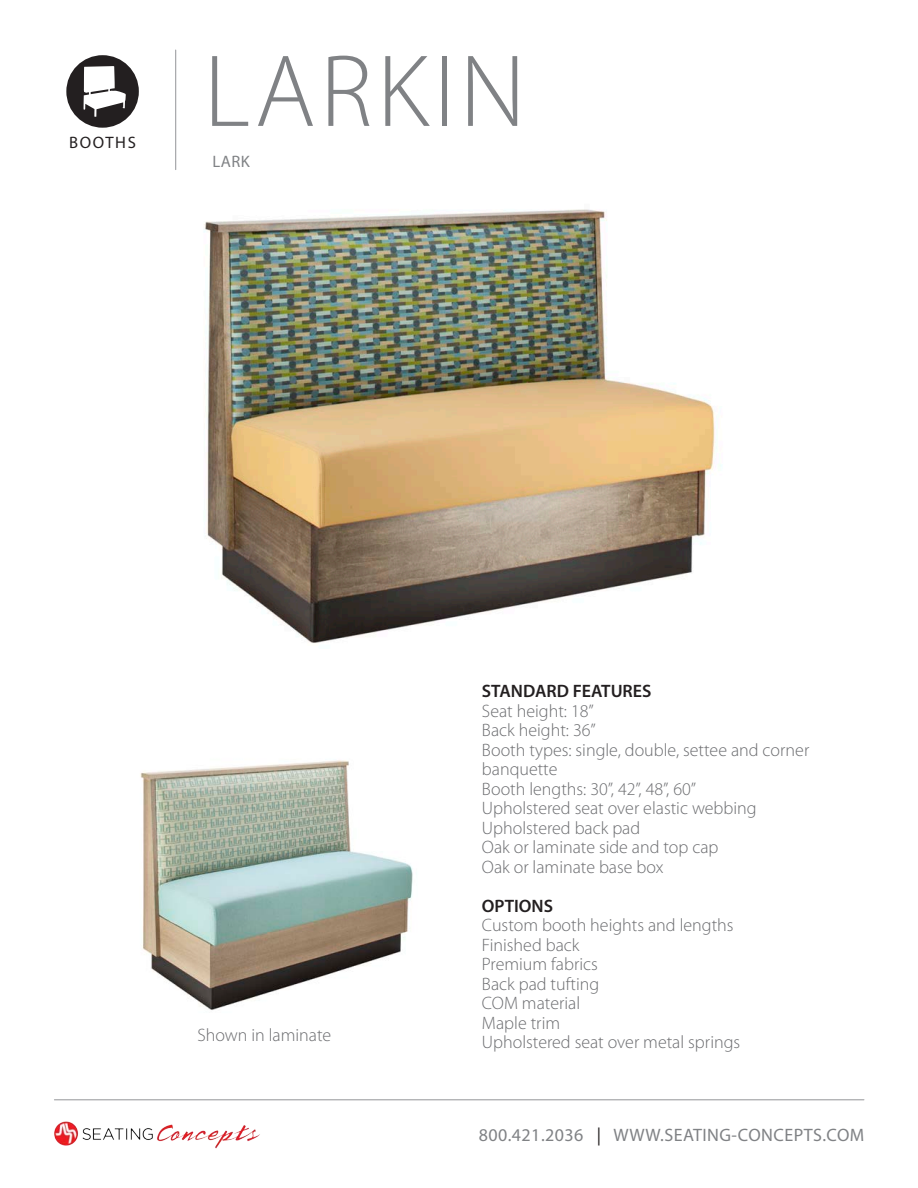
<style>
.page{position:relative;width:918px;height:1188px;background:#fff}
.page>*{position:absolute;margin:0;border:0;box-sizing:border-box;transform-origin:0 0}
.t1{font:300 103.5px "Myriad Pro";letter-spacing:.045em;color:#808285}
.Spec_information{font:300 18px/19.5px "Myriad Pro";color:#6c6d70}
.t2{font:18px "Myriad Pro";letter-spacing:.025em;color:#808285}
.t3{font:600 18px "Myriad Pro";color:#231f20}
.t4{font:16.65px "Myriad Pro";letter-spacing:.095em;color:#231f20}
.t5{font:16.65px "Myriad Pro";color:#808285}
.s1{color:#231f20}
</style>
<div class="page">
<hr style="left:175px;top:50px;width:1px;height:120px;background:#939598">
<hr style="left:54px;top:1099px;width:810px;height:1px;background:#939598">
<img style="left:54px;top:1121px;width:206px;height:28px">
<div style="left:66px;top:55px;width:73px;height:73px;background:#231f20;border-radius:50%"></div>
<svg style="left:84px;top:66px;width:42px;height:51px"></svg>
<img style="left:140px;top:760px;width:273px;height:250px">
<img style="left:204px;top:209px;width:518px;height:434px">
<p class="t4" style="left:69px;top:133px;width:68px">BOOTHS</p>
<p class="t1" style="left:204px;top:29px;width:323px">LARKIN</p>
<p class="t5" style="left:213px;top:151px;width:39px">LARK</p>
<p class="Spec_information" style="left:197px;top:1025px;width:135px">Shown in laminate</p>
<p class="t3" style="left:482px;top:680px;width:171px">STANDARD FEATURES</p>
<p class="Spec_information" style="left:482px;top:701px;width:113px">Seat height: 18”</p>
<p class="Spec_information" style="left:482px;top:720px;width:115px">Back height: 36”</p>
<p class="Spec_information" style="left:482px;top:740px;width:329px">Booth types: single, double, settee and corner banquette</p>
<p class="Spec_information" style="left:482px;top:779px;width:216px">Booth lengths: 30”, 42”, 48”, 60”</p>
<p class="Spec_information" style="left:482px;top:798px;width:276px">Upholstered seat over elastic webbing</p>
<p class="Spec_information" style="left:482px;top:818px;width:160px">Upholstered back pad</p>
<p class="Spec_information" style="left:482px;top:837px;width:238px">Oak or laminate side and top cap</p>
<p class="Spec_information" style="left:482px;top:857px;width:183px">Oak or laminate base box</p>
<p class="t3" style="left:482px;top:894px;width:73px">OPTIONS</p>
<p class="Spec_information" style="left:482px;top:915px;width:253px">Custom booth heights and lengths</p>
<p class="Spec_information" style="left:482px;top:935px;width:99px">Finished back</p>
<p class="Spec_information" style="left:482px;top:954px;width:118px">Premium fabrics</p>
<p class="Spec_information" style="left:482px;top:974px;width:119px">Back pad tufting</p>
<p class="Spec_information" style="left:482px;top:993px;width:100px">COM material</p>
<p class="Spec_information" style="left:482px;top:1013px;width:80px">Maple trim</p>
<p class="Spec_information" style="left:482px;top:1032px;width:260px">Upholstered seat over metal springs</p>
<p class="t2" style="left:479px;top:1124px;width:387px">800.421.2036 <span class="s1">|</span> WWW.SEATING-CONCEPTS.COM</p>
</div>
